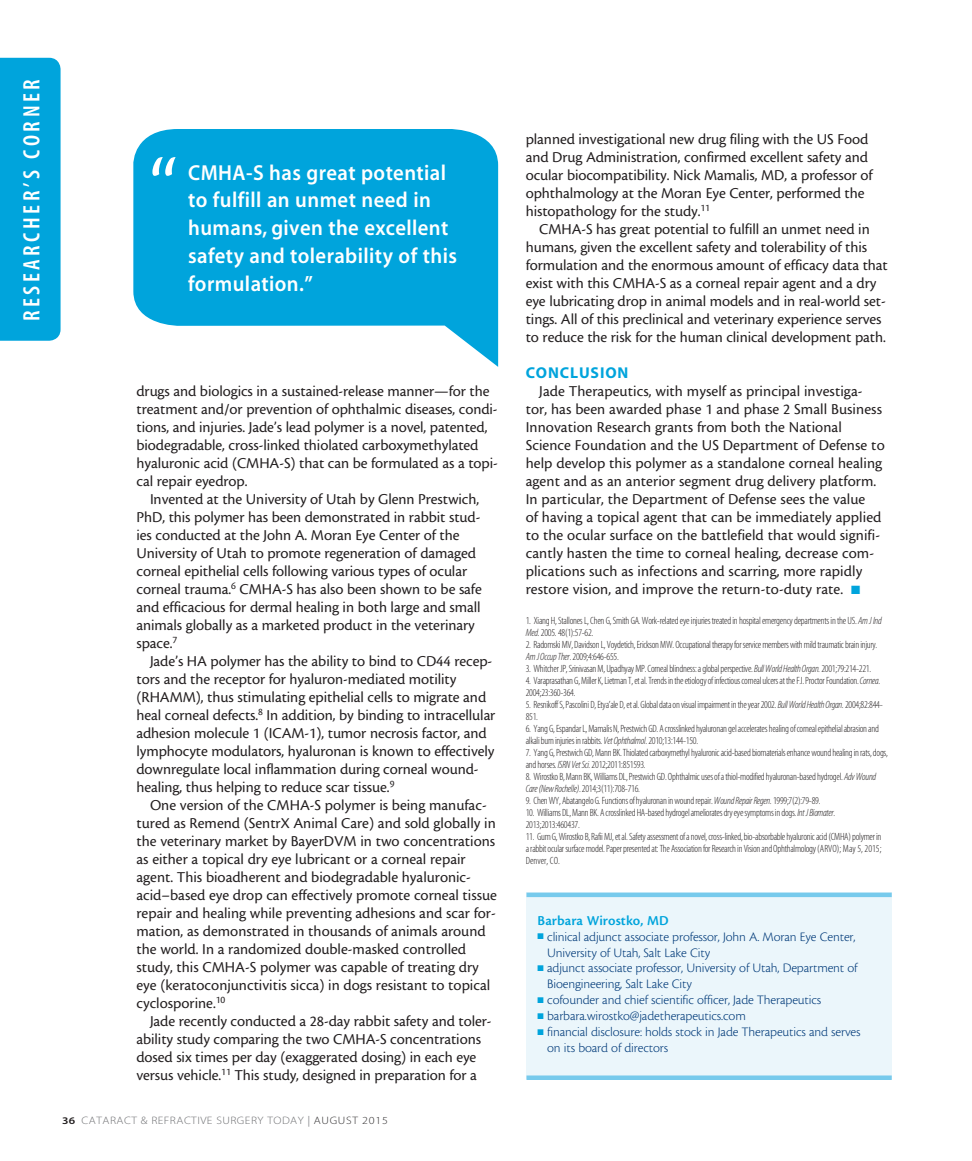
<style>
.page{position:relative;width:972px;height:1161px;background:#fff}
.page>*{position:absolute;margin:0;border:0;box-sizing:border-box;transform-origin:0 0}
.body{font:88.95px "Cronos MM 408 59";color:#fff}
.t1{font:23.7px "Myriad MM 565 300";letter-spacing:.15em;color:#fff}
.pullquote{font:21.75px/27.8px "Myriad MM 565 600";letter-spacing:.02em;color:#fff;scale:.95 1}
.body-2{font:15.75px/18px "Cronos MM 408 10";letter-spacing:-.005em;color:#231f20}
.subhead{font:15.75px "Myriad MM 700 600";letter-spacing:.055em;color:#00a4dc}
.bio_name{font:14.25px "Cronos MM 574 9";letter-spacing:.005em;color:#00a4dc}
.bio_info{font:13.5px/15.9px "Cronos MM 250 9";letter-spacing:-.01em;color:#013a79}
.t2{font:10.8px "Myriad MM 215 600";letter-spacing:.04em;color:#6c6d70;scale:1.11 1}
.footnote{font:10.5px/12px "Myriad MM 215 300";letter-spacing:-.025em;color:#231f20}
.bio_info-2{font:10.5px/12px "Myriad MM 215 300";letter-spacing:-.025em;color:#231f20}
.s1{font-family:"Myriad MM 565 600";font-size:10.2px;color:#231f20}
.s2{font-family:"Myriad MM 400 600";color:#939598}
.s3{color:#312f30}
.s4{color:#00a4dc}
.s5{font-family:"Myriad MM It 215 300"}
</style>
<div class="page">
<div style="left:0;top:58px;width:61px;height:283px;background:#00a4dc"></div>
<div style="left:526px;top:897px;width:366px;height:179px;background:#ebf6fb"></div>
<hr style="left:526px;top:893px;width:366px;height:4px;background:#77caec">
<hr style="left:526px;top:1076px;width:366px;height:4px;background:#77caec">
<svg style="left:133px;top:129px;width:365px;height:238px;fill:#00a4dc"></svg>
<h2 class="t1" style="left:20px;top:321px;width:244px;rotate:-90deg">RESEARCHER’S CORNER</h2>
<p class="body" style="left:150px;top:144px;width:30px">“</p>
<p class="pullquote" style="left:188px;top:160px;width:284px">CMHA-S has great potential to fulfill an unmet need in humans, given the excellent safety and tolerability of this formulation.”</p>
<p class="body-2" style="left:136px;top:382px;width:363px">drugs and biologics in a sustained-release manner—for the treatment and/or prevention of ophthalmic diseases, condi&shy;tions, and injuries. Jade’s lead polymer is a novel, patented, biodegradable, cross-linked thiolated carboxymethylated hyaluronic acid (CMHA-S) that can be formulated as a topi&shy;cal repair eyedrop.</p>
<p class="body-2" style="left:136px;top:490px;width:347px;text-indent:14px">Invented at the University of Utah by Glenn Prestwich, PhD, this polymer has been demonstrated in rabbit stud&shy;ies conducted at the John A. Moran Eye Center of the University of Utah to promote regeneration of damaged corneal epithelial cells following various types of ocular corneal trauma.<sup>6</sup> CMHA-S has also been shown to be safe and efficacious for dermal healing in both large and small animals globally as a marketed product in the veterinary space.<sup>7</sup></p>
<p class="body-2" style="left:136px;top:652px;width:360px;text-indent:14px">Jade’s HA polymer has the ability to bind to CD44 recep&shy;tors and the receptor for hyaluron-mediated motility (RHAMM), thus stimulating epithelial cells to migrate and heal corneal defects.<sup>8</sup> In addition, by binding to intracellular adhesion molecule 1 (ICAM-1), tumor necrosis factor, and lymphocyte modulators, hyaluronan is known to effectively downregulate local inflammation during corneal wound&shy;healing, thus helping to reduce scar tissue.<sup>9</sup></p>
<p class="body-2" style="left:136px;top:796px;width:362px;text-indent:14px">One version of the CMHA-S polymer is being manufac&shy;tured as Remend (SentrX Animal Care) and sold globally in the veterinary market by BayerDVM in two concentrations as either a topical dry eye lubricant or a corneal repair agent. This bioadherent and biodegradable hyaluronic&shy;acid–based eye drop can effectively promote corneal tissue repair and healing while preventing adhesions and scar for&shy;mation, as demonstrated in thousands of animals around the world. In a randomized double-masked controlled study, this CMHA-S polymer was capable of treating dry eye (keratoconjunctivitis sicca) in dogs resistant to topical cyclosporine.<sup>10</sup></p>
<p class="body-2" style="left:136px;top:1012px;width:357px;text-indent:14px">Jade recently conducted a 28-day rabbit safety and toler&shy;ability study comparing the two CMHA-S concentrations dosed six times per day (exaggerated dosing) in each eye versus vehicle.<sup>11</sup> This study, designed in preparation for a</p>
<p class="t2" style="left:62px;top:1115px;width:295px"><span class="s1">36</span> CATARACT &amp; REFRACTIVE SURGERY TODAY <span class="s2">|</span> <span class="s3">AUGUST 2015</span></p>
<p class="body-2" style="left:526px;top:130px;width:348px">planned investigational new drug filing with the US Food and Drug Administration, confirmed excellent safety and ocular biocompatibility. Nick Mamalis, MD, a professor of ophthalmology at the Moran Eye Center, performed the histopathology for the study.<sup>11</sup></p>
<p class="body-2" style="left:526px;top:220px;width:364px;text-indent:14px">CMHA-S has great potential to fulfill an unmet need in humans, given the excellent safety and tolerability of this formulation and the enormous amount of efficacy data that exist with this CMHA-S as a corneal repair agent and a dry eye lubricating drop in animal models and in real-world set&shy;tings. All of this preclinical and veterinary experience serves to reduce the risk for the human clinical development path.</p>
<p class="subhead" style="left:526px;top:365px;width:104px">CONCLUSION</p>
<p class="body-2" style="left:526px;top:382px;width:360px;text-indent:14px">Jade Therapeutics, with myself as principal investiga&shy;tor, has been awarded phase 1 and phase 2 Small Business Innovation Research grants from both the National Science Foundation and the US Department of Defense to help develop this polymer as a standalone corneal healing agent and as an anterior segment drug delivery platform.<br>In particular, the Department of Defense sees the value<br>of having a topical agent that can be immediately applied to the ocular surface on the battlefield that would signifi&shy;cantly hasten the time to corneal healing, decrease com&shy;plications such as infections and scarring, more rapidly restore vision, and improve the return-to-duty rate. <span class="s4">■</span></p>
<p class="bio_info-2" style="left:526px;top:615px;width:357px">1. Xiang H, Stallones L, Chen G, Smith GA. Work-related eye injuries treated in hospital emergency departments in the US. <span class="s5">Am J Ind<br>Med</span>. 2005. 48(1):57-62.</p>
<p class="footnote" style="left:526px;top:639px;width:353px">2. Radomski MV, Davidson L, Voydetich, Erickson MW. Occupational therapy for service members with mild traumatic brain injury.<br><span class="s5">Am J Occup Ther</span>. 2009;4:646-655.</p>
<p class="footnote" style="left:526px;top:663px;width:347px">3. Whitcher JP, Srinivasan M, Upadhyay MP. Corneal blindness: a global perspective. <span class="s5">Bull World Health Organ.</span> 2001;79:214-221.</p>
<p class="footnote" style="left:526px;top:675px;width:356px">4. Varaprasathan G, Miller K, Lietman T, et al. Trends in the etiology of infectious corneal ulcers at the F.I. Proctor Foundation. <span class="s5">Cornea</span>.<br>2004;23:360-364.</p>
<p class="footnote" style="left:526px;top:699px;width:359px">5. Resnikoff S, Pascolini D, Etya’ale D, et al. Global data on visual impairment in the year 2002. <span class="s5">Bull World Health Organ.</span> 2004;82:844-<br>851.</p>
<p class="footnote" style="left:526px;top:723px;width:355px">6. Yang G, Espandar L, Mamalis N, Prestwich GD. A crosslinked hyaluronan gel accelerates healing of corneal epithelial abrasion and alkali burn injuries in rabbits. <span class="s5">Vet Ophthalmol</span>. 2010;13:144-150.</p>
<p class="footnote" style="left:526px;top:747px;width:364px">7. Yang G, Prestwich GD, Mann BK. Thiolated carboxymethyl hyaluronic acid-based biomaterials enhance wound healing in rats, dogs, and horses. <span class="s5">ISRN Vet Sci.</span> 2012;2011:851593.</p>
<p class="footnote" style="left:526px;top:771px;width:352px">8. Wirostko B, Mann BK, Williams DL, Prestwich GD. Ophthalmic uses of a thiol-modified hyaluronan-based hydrogel. <span class="s5">Adv Wound<br>Care (New Rochelle)</span>. 2014;3(11):708-716.</p>
<p class="footnote" style="left:526px;top:795px;width:296px">9. Chen WY, Abatangelo G. Functions of hyaluronan in wound repair. <span class="s5">Wound Repair Regen.</span> 1999;7(2):79-89.</p>
<p class="footnote" style="left:526px;top:807px;width:311px">10. Williams DL, Mann BK. A crosslinked HA-based hydrogel ameliorates dry eye symptoms in dogs. <span class="s5">Int J Biomater.<br></span>2013;2013:460437.</p>
<p class="footnote" style="left:526px;top:831px;width:357px;text-align:justify">11. Gum G, Wirostko B, Rafii MJ, et al. Safety assessment of a novel, cross-linked, bio-absorbable hyaluronic acid (CMHA) polymer in a rabbit ocular surface model. Paper presented at: The Association for Research in Vision and Ophthalmology (ARVO); May 5, 2015; Denver, CO.</p>
<p class="bio_name" style="left:538px;top:913px;width:132px">Barbara Wirostko, MD</p>
<p class="bio_info" style="left:547px;top:929px;width:310px;text-indent:-10px"><span class="s4">■</span> clinical adjunct associate professor, John A. Moran Eye Center,<br>University of Utah, Salt Lake City</p>
<p class="bio_info" style="left:547px;top:961px;width:312px;text-indent:-10px"><span class="s4">■</span> adjunct associate professor, University of Utah, Department of<br>Bioengineering, Salt Lake City</p>
<p class="bio_info" style="left:538px;top:992px;width:285px"><span class="s4">■</span> cofounder and chief scientific officer, Jade Therapeutics</p>
<p class="bio_info" style="left:538px;top:1008px;width:210px"><span class="s4">■</span> barbara.wirostko@jadetherapeutics.com</p>
<p class="bio_info" style="left:547px;top:1024px;width:315px;text-indent:-10px"><span class="s4">■</span> financial disclosure: holds stock in Jade Therapeutics and serves on its board of directors</p>
</div>
